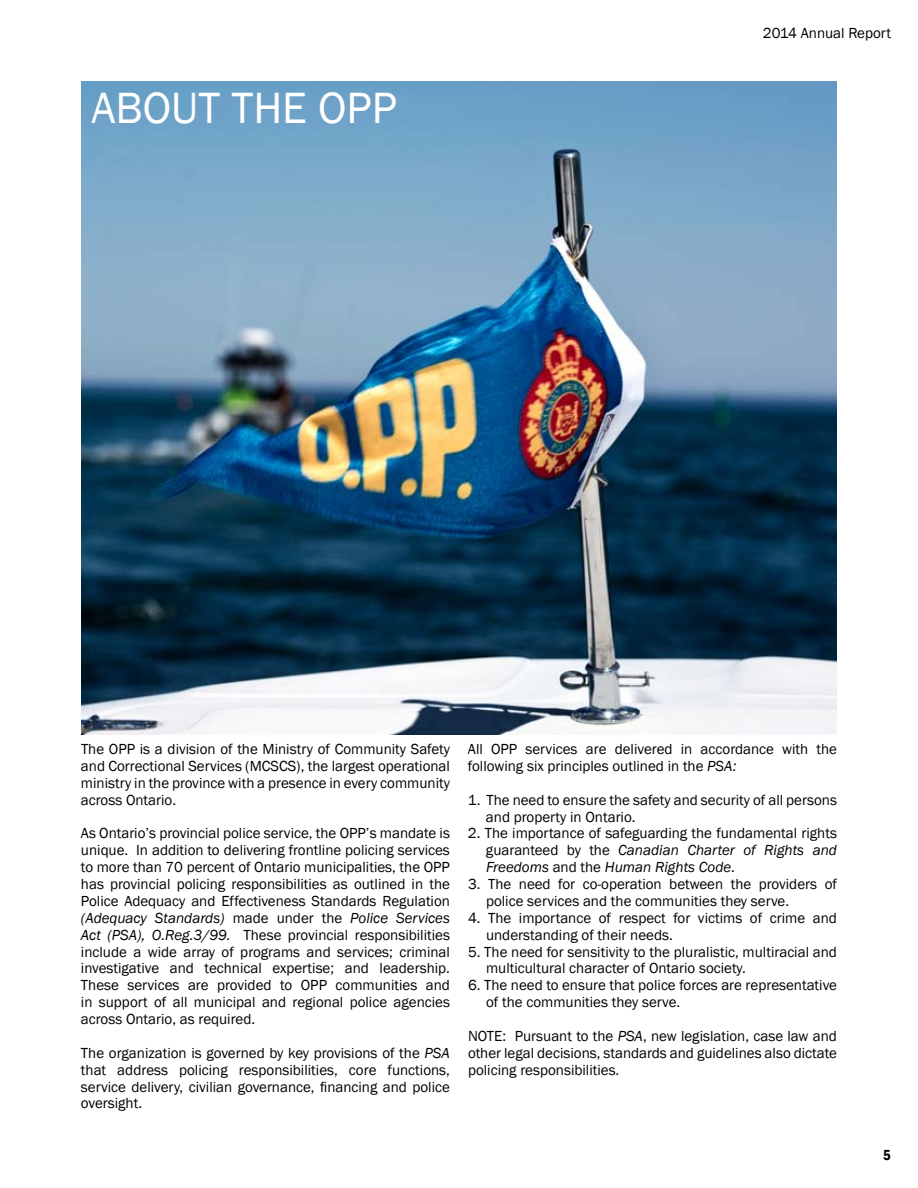
<style>
.page{position:relative;width:918px;height:1188px;background:#fff}
.page>*{position:absolute;margin:0;border:0;box-sizing:border-box;transform-origin:0 0}
.t1{font:45px "Franklin Gothic";color:#fff}
.t2{font:15px/16.8px "Franklin Gothic";color:#000}
.t3{font:600 condensed 15px "Franklin Gothic";color:#000}
.s1{font-style:italic}
</style>
<div class="page">
<img style="left:81px;top:81px;width:756px;height:653px">
<h1 class="t1" style="left:92px;top:80px;width:307px">About th e OPP</h1>
<p class="t2" style="left:763px;top:24px;width:130px">2014 Annual Report</p>
<p class="t2" style="left:81px;top:741px;width:371px">The OPP is a division of the M inistry of Community Safety and Correctional Services (MCSCS</p>
<p class="t2" style="left:81px;top:758px;width:371px;text-align:justify;text-indent:215px">), the largest operational ministry in the province with a presence in every community across Ontario.</p>
<p class="t2" style="left:81px;top:825px;width:371px;text-align:justify">As Ontario’s provincial police service, the OPP’s mandate is unique. I n addition to delivering frontline policing services to more than 70 percent of Ontario municipalities, the OPP has provincial policing responsibilities as outlined in the Police Adequacy and Effectiveness Standards Regulation <span class="s1">(Adequacy Standards)</span> made under the <span class="s1">Police Services Act (PSA), O.Reg.3/99.</span> These provincial responsibilities include a wide array of programs and services; criminal investigative and technical expertise; and leadership.<br>These services are provided to OPP communities and in support of all municipal and regional police agencies across Ontario, as required.</p>
<p class="t2" style="left:81px;top:1045px;width:371px;text-align:justify">The organization is governed by key provisions of the <span class="s1">PSA </span>that address policing responsibilities, core functions, service delivery, civilian governance, financing and police oversight.</p>
<p class="t2" style="left:468px;top:741px;width:371px">All OPP services are delivered in accordance with the following six principles outlined in the <span class="s1">PSA:</span></p>
<p class="t2" style="left:486px;top:792px;width:352px;text-indent:-18px">1. The need to ensure the safety and security of all persons and property in Ontario.</p>
<p class="t2" style="left:486px;top:825px;width:353px;text-align:justify;text-indent:-18px">2. The importance of safeguarding the fundamental rights guaranteed by the <span class="s1">Canadian Charter of Rights and Freedoms</span> and the <span class="s1">Human Rights Code</span>.</p>
<p class="t2" style="left:486px;top:876px;width:352px;text-indent:-18px">3. The need for co-operation between the providers of police services and the communities they serve.</p>
<p class="t2" style="left:486px;top:910px;width:353px;text-indent:-18px">4. The importance of respect for victims of crime and understanding of their needs.</p>
<p class="t2" style="left:486px;top:944px;width:353px;text-indent:-18px">5. The need for sensitivity to the pluralistic, multiracial and multicultural character of Ontario society.</p>
<p class="t2" style="left:486px;top:977px;width:353px;text-indent:-18px">6. The need to ensure that police forces are representative of the communities they serve.</p>
<p class="t2" style="left:468px;top:1028px;width:371px;text-align:justify">NOTE: Pursuant to the <span class="s1">PSA</span>, new legislation, case law and other legal decisions, standards and guidelines also dictate policing responsibilities.</p>
<p class="t3" style="left:883px;top:1145px;width:9px">5</p>
</div>
